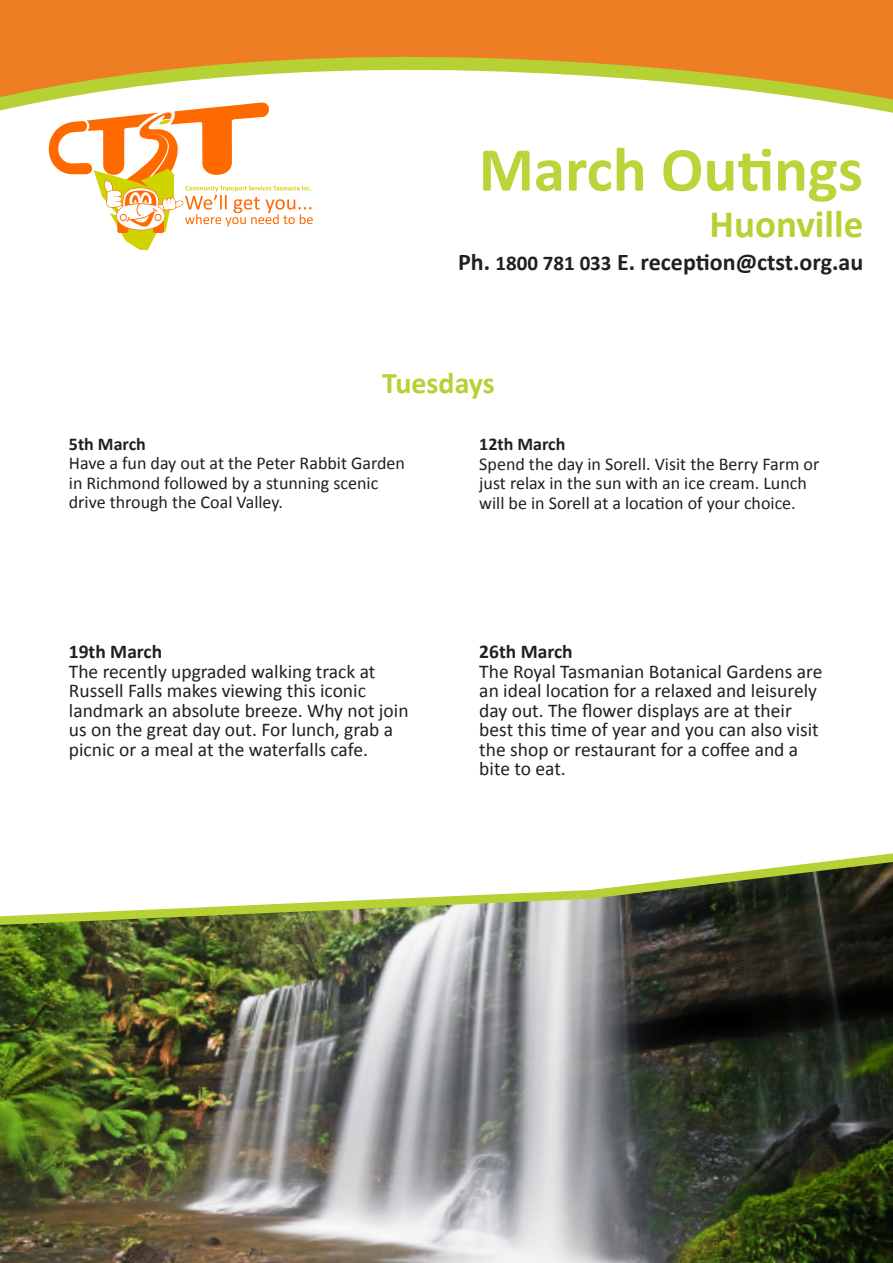
<style>
.page{position:relative;width:893px;height:1263px;background:#fff}
.page>*{position:absolute;margin:0;border:0;box-sizing:border-box;transform-origin:0 0}
.t1{font:700 63px "Calibri";color:#b9d539}
.t2{font:700 39px "Calibri";color:#b5d134}
.t3{font:700 30px "Calibri";color:#b5d134}
.t4{font:700 24px "Calibri";color:#231f20}
.t5{font:19.5px/19.5px "Calibri";color:#231f20}
.t6{font:700 19.5px "Calibri";color:#231f20}
.t7{font:18px/19.5px "Calibri";color:#231f20}
.t8{font:700 18px "Calibri";color:#231f20}
.s1{font-size:21px}
.s2{font-weight:700}
</style>
<div class="page">
<img style="left:0;top:853px;width:893px;height:410px">
<svg style="left:0;top:0;width:893px;height:250px"></svg>
<p class="t1" style="left:479px;top:129px;width:386px">March Outings</p>
<p class="t2" style="left:710px;top:199px;width:155px">Huonville</p>
<p class="t4" style="left:458px;top:247px;width:407px">Ph. <span class="s1">1800 781 033</span> E. reception@ctst.org.au</p>
<p class="t3" style="left:382px;top:363px;width:114px">Tuesdays</p>
<p class="t7" style="left:69px;top:434px;width:338px"><span class="s2">5th March<br></span>Have a fun day out at the Peter Rabbit Garden in Richmond followed by a stunning scenic drive through the Coal Valley.</p>
<p class="t8" style="left:479px;top:433px;width:88px">12th March</p>
<p class="t7" style="left:479px;top:454px;width:342px">Spend the day in Sorell. Visit the Berry Farm or just relax in the sun with an ice cream. Lunch will be in Sorell at a location of your choice.</p>
<p class="t6" style="left:69px;top:639px;width:95px">19th March</p>
<p class="t5" style="left:69px;top:661px;width:341px">The recently upgraded walking track at Russell Falls makes viewing this iconic landmark an absolute breeze. Why not join us on the great day out. For lunch, grab a picnic or a meal at the waterfalls cafe.</p>
<p class="t6" style="left:479px;top:639px;width:95px">26th March</p>
<p class="t5" style="left:479px;top:661px;width:345px">The Royal Tasmanian Botanical Gardens are</p>
<p class="t5" style="left:479px;top:681px;width:339px">an ideal location for a relaxed and leisurely</p>
<p class="t5" style="left:479px;top:700px;width:314px">day out. The flower displays are at their</p>
<p class="t5" style="left:479px;top:720px;width:341px">best this time of year and you can also visit</p>
<p class="t5" style="left:479px;top:739px;width:320px">the shop or restaurant for a coffee and a</p>
<p class="t5" style="left:479px;top:759px;width:88px">bite to eat.</p>
</div>
